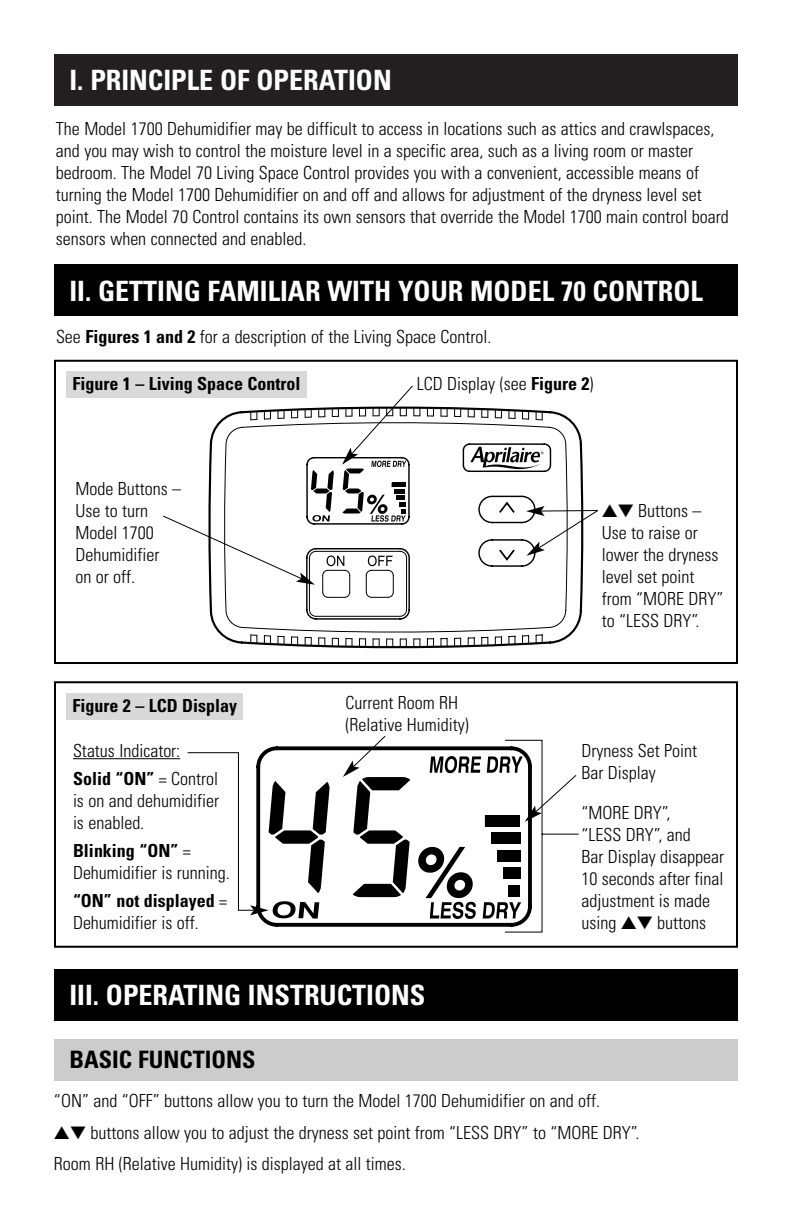
<style>
.page{position:relative;width:792px;height:1224px;background:#fff}
.page>*{position:absolute;margin:0;border:0;box-sizing:border-box;transform-origin:0 0}
.t1{font:700 condensed 28px "Univers";color:#fff}
.t2{font:700 condensed 24px "Univers";color:#000}
.t3{font:300 condensed 18px/22px "Univers";color:#000}
.t4{font:700 condensed 18px "Univers";color:#000}
.s1{font-weight:700}
</style>
<div class="page">
<div style="left:54px;top:54px;width:684px;height:52px;background:#231f20"></div>
<div style="left:54px;top:264px;width:684px;height:52px;background:#000"></div>
<div style="left:54px;top:1039px;width:684px;height:41px;background:#ccc"></div>
<div style="left:54px;top:969px;width:684px;height:52px;background:#000"></div>
<svg style="left:209px;top:406px;width:374px;height:243px"></svg>
<svg style="left:250px;top:407px;width:293px;height:241px"></svg>
<svg style="left:224px;top:415px;width:344px;height:224px"></svg>
<svg style="left:305px;top:443px;width:247px;height:177px"></svg>
<svg style="left:470px;top:447px;width:74px;height:22px"></svg>
<div style="left:54px;top:360px;width:684px;height:304px;border:2px solid #000"></div>
<div style="left:66px;top:372px;width:241px;height:26px;background:#d9d9d9"></div>
<div style="left:54px;top:681px;width:684px;height:267px;border:2px solid #000"></div>
<div style="left:66px;top:693px;width:177px;height:26px;background:#d9d9d9"></div>
<hr style="left:73px;top:758px;width:107px;height:1px;background:#000">
<svg style="left:163px;top:385px;width:251px;height:213px"></svg>
<svg style="left:526px;top:506px;width:72px;height:50px"></svg>
<svg style="left:187px;top:739px;width:392px;height:194px"></svg>
<svg style="left:250px;top:901px;width:69px;height:18px"></svg>
<h1 class="t1" style="left:70px;top:70px;width:324px">I. PRINCIPLE OF OPERATION</h1>
<p class="t3" style="left:56px;top:119px;width:674px">The Model 1700 Dehumidifier may be difficult to access in locations such as attics and crawlspaces, and you may wish to control the moisture level in a specific area, such as a living room or master bedroom. The Model 70 Living Space Control provides you with a convenient, accessible means of turning the Model 1700 Dehumidifier on and off and allows for adjustment of the dryness level set point. The Model 70 Control contains its own sensors that override the Model 1700 main control board sensors when connected and enabled.</p>
<h1 class="t1" style="left:70px;top:281px;width:635px">II. GETTING FAMILIAR WITH YOUR MODEL 70 CONTROL</h1>
<p class="t3" style="left:56px;top:328px;width:437px">See <span class="s1">Figures 1 and 2</span> for a description of the Living Space Control.</p>
<p class="t4" style="left:73px;top:377px;width:229px">Figure 1 – Living Space Control</p>
<p class="t3" style="left:75px;top:480px;width:107px">Mode Buttons –<br>Use to turn<br>Model 1700<br>Dehumidifier<br>on or off.</p>
<p class="t3" style="left:417px;top:375px;width:178px">LCD Display (see <span class="s1">Figure 2</span>)</p>
<p class="t3" style="left:602px;top:501px;width:123px">▲▼ Buttons –<br>Use to raise or lower the dryness level set point from “MORE DRY” to “LESS DRY”.</p>
<p class="t4" style="left:73px;top:699px;width:166px">Figure 2 – LCD Display</p>
<p class="t3" style="left:345px;top:693px;width:125px">Current Room RH (Relative Humidity)</p>
<p class="t3" style="left:73px;top:738px;width:147px;line-height:28px">Status Indicator:<br><span class="s1">Solid “ON”</span> = Control</p>
<p class="t3" style="left:73px;top:791px;width:148px">is on and dehumidifier is enabled.</p>
<p class="t3" style="left:73px;top:841px;width:158px"><span class="s1">Blinking “ON”</span> =<br>Dehumidifier is running.</p>
<p class="t3" style="left:73px;top:891px;width:156px"><span class="s1">“ON” not displayed</span> =<br>Dehumidifier is off.</p>
<h1 class="t1" style="left:70px;top:985px;width:357px">III. OPERATING INSTRUCTIONS</h1>
<p class="t3" style="left:581px;top:741px;width:117px">Dryness Set Point<br>Bar Display</p>
<p class="t3" style="left:581px;top:803px;width:144px">“MORE DRY”,<br>“LESS DRY”, and<br>Bar Display disappear<br>10 seconds after final adjustment is made using ▲▼ buttons</p>
<h2 class="t2" style="left:70px;top:1051px;width:187px">BASIC FUNCTIONS</h2>
<p class="t3" style="left:54px;top:1092px;width:548px">“ON” and “OFF” buttons allow you to turn the Model 1700 Dehumidifier on and off.</p>
<p class="t3" style="left:54px;top:1118px;width:587px;line-height:31.4px">▲▼ buttons allow you to adjust the dryness set point from “LESS DRY” to “MORE DRY”.<br>Room RH (Relative Humidity) is displayed at all times.</p>
</div>
